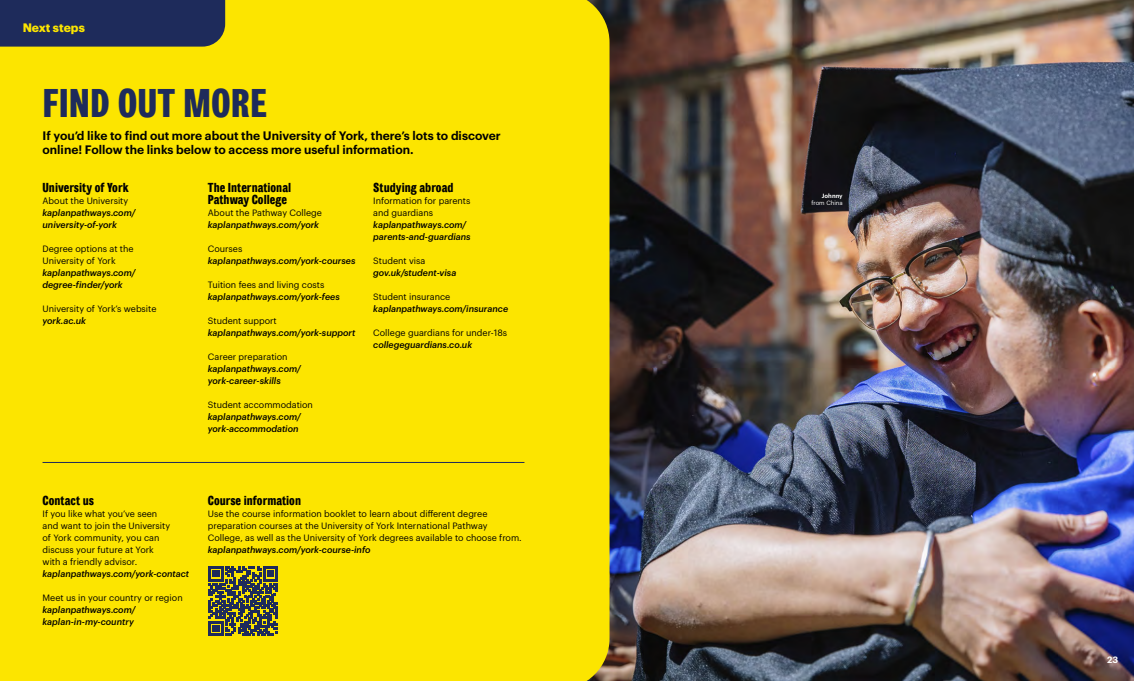
<style>
.page{position:relative;width:1134px;height:681px;background:#fff}
.page>*{position:absolute;margin:0;border:0;box-sizing:border-box;transform-origin:0 0}
.Title__PUA{font:600 condensed 40px "York Grot";color:#1e2b5b}
.Large_Heading__PA{font:600 condensed 13px/12px "York Grot";color:#000}
.Standfirst__PUA{font:600 12px/14px "Graphik";color:#000}
.Large_Heading__PUA{font:700 12px "Graphik";color:#fce500}
.Body__PA{font:9px/12px "Graphik";color:#000}
.URL__PA{font:italic 500 9px/12px "Graphik";color:#000}
.Body__PA-2{font:italic 500 9px "Graphik";color:#000}
.t1{font:600 9px "Graphik";color:#fff}
.Footnote__NUA{font:6px "Graphik";color:#fff}
.Footnote__NUA-2{font:600 6px "Graphik";color:#fff}
</style>
<div class="page">
<img style="left:609px;top:0;width:525px;height:680px">
<div style="left:0;top:0;width:609px;height:680px;background:#fce500"></div>
<svg style="left:209px;top:566px;width:69px;height:69px;background:#5d6040"></svg>
<hr style="left:43px;top:462px;width:481px;height:1px;background:#1e2b5b">
<div style="left:0;top:0;width:225px;height:47px;background:#1e2b5b"></div>
<p class="Large_Heading__PUA" style="left:23px;top:19px;width:64px">Next steps</p>
<p class="Title__PUA" style="left:43px;top:80px;width:226px">FIND OUT MORE</p>
<p class="Standfirst__PUA" style="left:43px;top:127px;width:460px">If you’d like to find out more about the University of York, there’s lots to discover online! Follow the links below to access more useful information.</p>
<p class="Large_Heading__PA" style="left:43px;top:182px;width:88px">University of York</p>
<p class="Body__PA" style="left:43px;top:194px;width:87px">About the University</p>
<p class="URL__PA" style="left:43px;top:206px;width:95px">kaplanpathways.com/ university-of-york</p>
<p class="Body__PA" style="left:43px;top:242px;width:93px">Degree options at the<br>University of York</p>
<p class="URL__PA" style="left:43px;top:266px;width:95px">kaplanpathways.com/ degree-finder/york</p>
<p class="Body__PA" style="left:43px;top:302px;width:116px">University of York’s website</p>
<p class="URL__PA" style="left:43px;top:314px;width:45px">york.ac.uk</p>
<p class="Large_Heading__PA" style="left:208px;top:182px;width:85px">The International<br>Pathway College</p>
<p class="Body__PA" style="left:208px;top:206px;width:116px">About the Pathway College</p>
<p class="URL__PA" style="left:208px;top:218px;width:113px">kaplanpathways.com/york</p>
<p class="Body__PA" style="left:208px;top:242px;width:36px">Courses</p>
<p class="Body__PA-2" style="left:208px;top:254px;width:149px">kaplanpathways.com/york-courses</p>
<p class="Body__PA" style="left:208px;top:278px;width:118px">Tuition fees and living costs</p>
<p class="URL__PA" style="left:208px;top:290px;width:133px">kaplanpathways.com/york-fees</p>
<p class="Body__PA" style="left:208px;top:314px;width:70px">Student support</p>
<p class="URL__PA" style="left:208px;top:326px;width:149px">kaplanpathways.com/york-support</p>
<p class="Body__PA" style="left:208px;top:350px;width:81px">Career preparation</p>
<p class="URL__PA" style="left:208px;top:362px;width:95px">kaplanpathways.com/ york-career-skills</p>
<p class="Body__PA" style="left:208px;top:398px;width:107px">Student accommodation</p>
<p class="URL__PA" style="left:208px;top:410px;width:95px">kaplanpathways.com/ york-accommodation</p>
<p class="Large_Heading__PA" style="left:373px;top:182px;width:82px">Studying abroad</p>
<p class="Body__PA" style="left:373px;top:194px;width:99px">Information for parents and guardians</p>
<p class="URL__PA" style="left:373px;top:218px;width:99px">kaplanpathways.com/ parents-and-guardians</p>
<p class="Body__PA" style="left:373px;top:254px;width:54px">Student visa</p>
<p class="URL__PA" style="left:373px;top:266px;width:85px">gov.uk/student-visa</p>
<p class="Body__PA" style="left:373px;top:290px;width:79px">Student insurance</p>
<p class="URL__PA" style="left:373px;top:302px;width:136px">kaplanpathways.com/insurance</p>
<p class="Body__PA" style="left:373px;top:326px;width:135px">College guardians for under-18s</p>
<p class="URL__PA" style="left:373px;top:338px;width:100px">collegeguardians.co.uk</p>
<p class="Large_Heading__PA" style="left:43px;top:494px;width:53px">Contact us</p>
<p class="Body__PA" style="left:43px;top:506px;width:129px">If you like what you’ve seen and want to join the University of York community, you can discuss your future at York with a friendly advisor.</p>
<p class="URL__PA" style="left:43px;top:566px;width:148px">kaplanpathways.com/york-contact</p>
<p class="Body__PA" style="left:43px;top:590px;width:142px">Meet us in your country or region</p>
<p class="URL__PA" style="left:43px;top:602px;width:95px">kaplanpathways.com/ kaplan-in-my-country</p>
<p class="Large_Heading__PA" style="left:208px;top:494px;width:95px">Course information</p>
<p class="Body__PA" style="left:208px;top:506px;width:315px">Use the course information booklet to learn about different degree preparation courses at the University of York International Pathway<br>College, as well as the University of York degrees available to choose from.</p>
<p class="URL__PA" style="left:208px;top:542px;width:164px">kaplanpathways.com/york-course-info</p>
<p class="Footnote__NUA-2" style="left:822px;top:191px;width:22px">Johnny</p>
<p class="Footnote__NUA" style="left:811px;top:198px;width:33px">from China</p>
<p class="t1" style="left:1107px;top:653px;width:13px">23</p>
</div>
